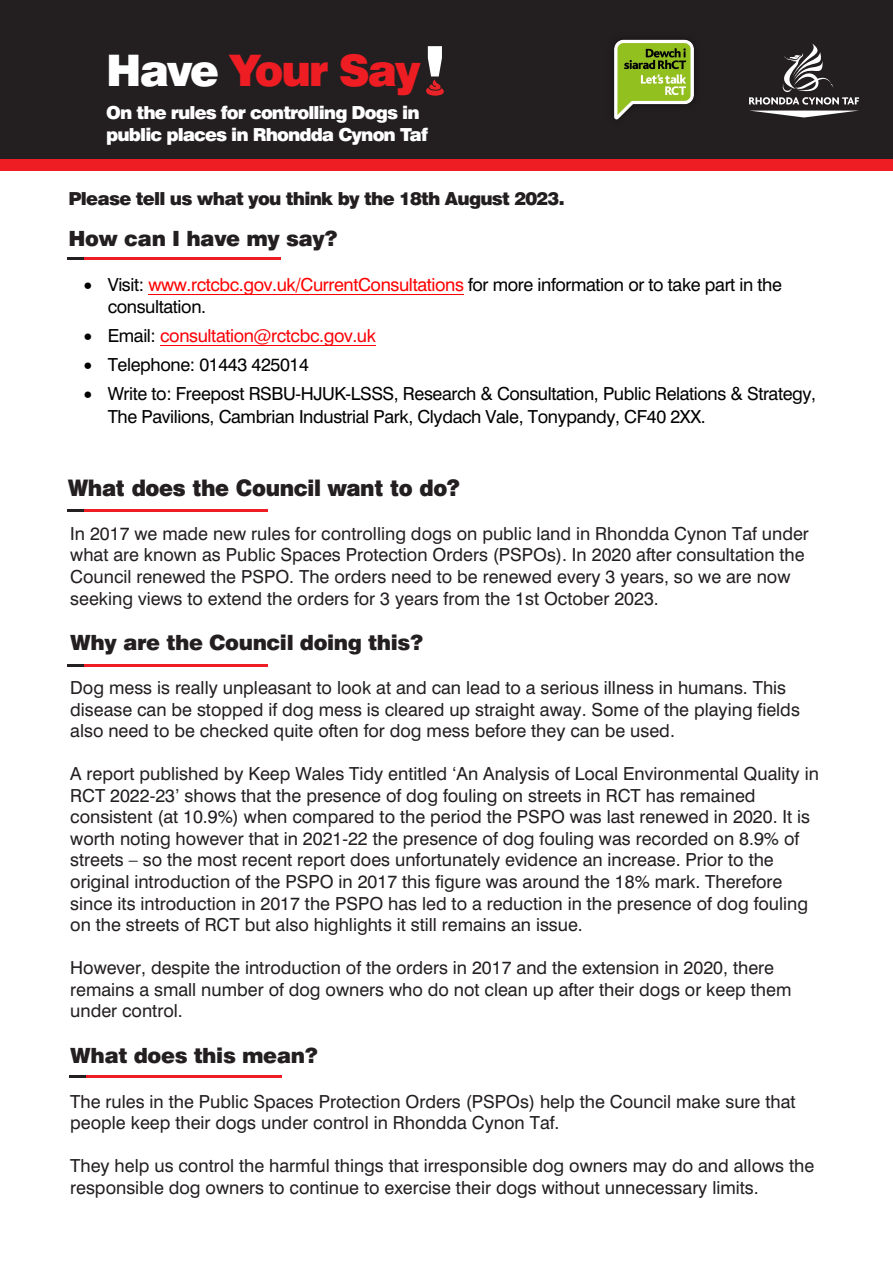
<style>
.page{position:relative;width:893px;height:1263px;background:#fff}
.page>*{position:absolute;margin:0;border:0;box-sizing:border-box;transform-origin:0 0}
.t1{font:900 43.5px "Swiss 721 BT";letter-spacing:-.05em;color:#ee1d23}
.t2{font:900 21px "Swiss 721 BT";letter-spacing:-.02em;color:#231f20}
.t3{font:21px "Swiss 721 BT Black No 2";letter-spacing:-.02em;color:#231f20}
.t4{font:18px/21.6px "Swiss 721 BT";color:#231f20}
.t5{font:18px/21.6px "Swiss 721 BT";letter-spacing:-.02em;color:#000}
.t6{font:900 18px/21.6px "Swiss 721 BT";letter-spacing:-.05em;color:#fff}
.t7{font:900 18px "Swiss 721 BT";letter-spacing:-.04em;color:#231f20}
.t8{font:18px "Swiss 721 BT";letter-spacing:-.02em;color:#fb0207}
.s1{color:#fff}
.s2{color:#f00}
.s3{color:#000}
</style>
<div class="page">
<div style="left:0;top:0;width:893px;height:170px;background:#231f20"></div>
<div style="left:0;top:159px;width:893px;height:11px;background:#ee1d23"></div>
<hr style="left:80px;top:257px;width:201px;height:3px;background:#ee1d23">
<hr style="left:67px;top:257px;width:17px;height:3px;background:#231f20">
<hr style="left:67px;top:664px;width:201px;height:2px;background:#ee1d23">
<svg style="left:67px;top:664px;width:17px;height:2px"></svg>
<hr style="left:81px;top:1075px;width:200px;height:3px;background:#ee1d23">
<hr style="left:69px;top:1075px;width:17px;height:3px;background:#231f20">
<svg style="left:426px;top:46px;width:18px;height:50px"></svg>
<svg style="left:753px;top:111px;width:102px;height:6px"></svg>
<svg style="left:749px;top:43px;width:110px;height:62px"></svg>
<img style="left:614px;top:39px;width:80px;height:81px">
<hr style="left:160px;top:345px;width:216px;height:1px;background:#fb0207">
<hr style="left:148px;top:294px;width:316px;height:1px;background:#f00">
<hr style="left:67px;top:509px;width:201px;height:3px;background:#ee1d23">
<hr style="left:67px;top:509px;width:17px;height:3px;background:#231f20">
<h1 class="t1" style="left:106px;top:54px;width:316px"><span class="s1">Have</span> Your Say</h1>
<p class="t6" style="left:106px;top:104px;width:323px">On the rules for controlling Dogs in public places in Rhondda Cynon Taf</p>
<p class="t7" style="left:68px;top:187px;width:498px">Please tell us what you think by the 18th August 2023.</p>
<p class="t2" style="left:68px;top:226px;width:271px">How can I have my say?</p>
<p class="t5" style="left:108px;top:274px;width:676px;text-indent:-24px">• Visit: <span class="s2">www.rctcbc.gov.uk/CurrentConsultations</span> for more information or to take part in the consultation.</p>
<p class="t8" style="left:84px;top:325px;width:294px"><span class="s3">• Email:</span> consultation@rctcbc.gov.uk</p>
<p class="t5" style="left:84px;top:354px;width:227px">• Telephone: 01443 425014</p>
<p class="t5" style="left:108px;top:382px;width:710px;line-height:23.1px;text-indent:-24px">• Write to: Freepost RSBU-HJUK-LSSS, Research &amp; Consultation, Public Relations &amp; Strategy,<br>The Pavilions, Cambrian Industrial Park, Clydach Vale, Tonypandy, CF40 2XX.</p>
<p class="t3" style="left:68px;top:474px;width:393px">What does the Council want to do?</p>
<p class="t4" style="left:70px;top:522px;width:740px">In 2017 we made new rules for controlling dogs on public land in Rhondda Cynon Taf under what are known as Public Spaces Protection Orders (PSPOs). In 2020 after consultation the Council renewed the PSPO. The orders need to be renewed every 3 years, so we are now seeking views to extend the orders for 3 years from the 1st October 2023.</p>
<p class="t2" style="left:70px;top:629px;width:355px">Why are the Council doing this?</p>
<p class="t4" style="left:70px;top:676px;width:731px">Dog mess is really unpleasant to look at and can lead to a serious illness in humans. This disease can be stopped if dog mess is cleared up straight away. Some of the playing fields also need to be checked quite often for dog mess before they can be used.</p>
<p class="t4" style="left:70px;top:763px;width:750px">A report published by Keep Wales Tidy entitled ‘An Analysis of Local Environmental Quality in RCT 2022-23’ shows that the presence of dog fouling on streets in RCT has remained consistent (at 10.9%) when compared to the period the PSPO was last renewed in 2020. It is worth noting however that in 2021-22 the presence of dog fouling was recorded on 8.9% of streets – so the most recent report does unfortunately evidence an increase. Prior to the original introduction of the PSPO in 2017 this figure was around the 18% mark. Therefore since its introduction in 2017 the PSPO has led to a reduction in the presence of dog fouling on the streets of RCT but also highlights it still remains an issue.</p>
<p class="t4" style="left:70px;top:957px;width:723px">However, despite the introduction of the orders in 2017 and the extension in 2020, there remains a small number of dog owners who do not clean up after their dogs or keep them under control.</p>
<p class="t2" style="left:70px;top:1043px;width:249px">What does this mean?</p>
<p class="t4" style="left:70px;top:1090px;width:727px">The rules in the Public Spaces Protection Orders (PSPOs) help the Council make sure that people keep their dogs under control in Rhondda Cynon Taf.</p>
<p class="t4" style="left:70px;top:1155px;width:745px">They help us control the harmful things that irresponsible dog owners may do and allows the responsible dog owners to continue to exercise their dogs without unnecessary limits.</p>
</div>
